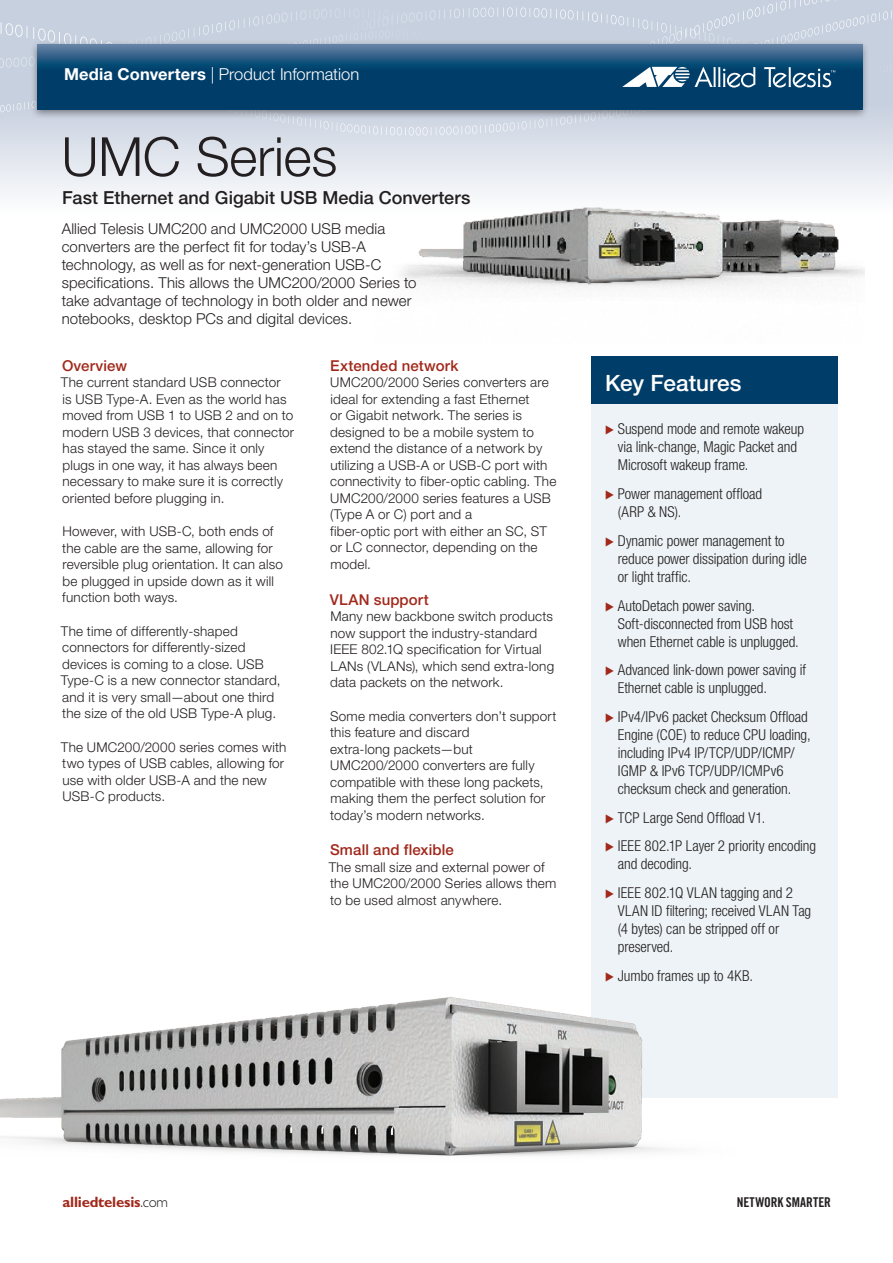
<style>
.page{position:relative;width:893px;height:1263px;background:#fff}
.page>*{position:absolute;margin:0;border:0;box-sizing:border-box;transform-origin:0 0}
.t1{font:300 54px "Helvetica Neue";letter-spacing:-.005em;color:#231f20}
.t2{font:500 22.5px "Helvetica Neue";color:#fff}
.t3{font:500 18px "Helvetica Neue";color:#231f20}
.t4{font:300 16.5px "Helvetica Neue";color:#fff}
.t5{font:300 condensed 15px/18px "Helvetica Neue";letter-spacing:-.005em;color:#231f20}
.t6{font:300 15px/18px "Helvetica Neue";letter-spacing:.005em;color:#231f20}
.t7{font:500 15px "Helvetica Neue";letter-spacing:.01em;color:#a1281b}
.t8{font:700 15px "Gill Sans Std";letter-spacing:-.015em;color:#a1281b}
.t9{font:300 13.5px/16.5px "Helvetica Neue";letter-spacing:.015em;color:#231f20}
.t10{font:13.5px "Trade Gothic Bold Cond Twenty";color:#231f20}
.s1{font-weight:700}
.s2{font-family:"Allied Telesis";font-stretch:normal;color:#a1281b}
.s3{font-weight:300;color:#231f20}
</style>
<div class="page">
<div style="left:0;top:0;width:893px;height:214px;background:linear-gradient(to bottom,#bbc6d8,#f0f3f6)"></div>
<svg style="left:339px;top:30px;width:94px;height:10px"></svg>
<svg style="left:0;top:20px;width:97px;height:31px"></svg>
<svg style="left:282px;top:9px;width:126px;height:13px"></svg>
<svg style="left:870px;top:57px;width:23px;height:20px"></svg>
<svg style="left:454px;top:7px;width:93px;height:11px"></svg>
<svg style="left:812px;top:0;width:81px;height:26px"></svg>
<div style="left:29px;top:40px;width:841px;height:80px;background:#231f20;opacity:.5"></div>
<svg style="left:37px;top:45px;width:825px;height:64px"></svg>
<svg style="left:764px;top:67px;width:71px;height:21px"></svg>
<div style="left:183px;top:67px;width:573px;height:40px;background:#003e69"></div>
<div style="left:591px;top:363px;width:247px;height:734px;background:#edf3f6"></div>
<div style="left:591px;top:356px;width:247px;height:47px;background:#003e69"></div>
<img style="left:0;top:997px;width:764px;height:159px">
<img style="left:374px;top:180px;width:490px;height:110px">
<p class="t4" style="left:64px;top:64px;width:297px"><span class="s1">Media Converters</span> | Product Information</p>
<h1 class="t1" style="left:62px;top:124px;width:277px">UMC Series</h1>
<h3 class="t3" style="left:62px;top:187px;width:409px">Fast Ethernet and Gigabit USB Media Converters</h3>
<p class="t6" style="left:62px;top:219px;width:356px">Allied Telesis UMC200 and UMC2000 USB media converters are the perfect fit for today’s USB-A technology, as well as for next-generation USB-C specifications. This allows the UMC200/2000 Series to take advantage of technology in both older and newer notebooks, desktop PCs and digital devices.</p>
<p class="t7" style="left:330px;top:356px;width:130px">Extended network</p>
<p class="t9" style="left:330px;top:374px;width:228px">UMC200/2000 Series converters are ideal for extending a fast Ethernet<br>or Gigabit network. The series is designed to be a mobile system to extend the distance of a network by utilizing a USB-A or USB-C port with connectivity to fiber-optic cabling. The<br>UMC200/2000 series features a USB (Type A or C) port and a<br>fiber-optic port with either an SC, ST or LC connector, depending on the model.</p>
<p class="t7" style="left:330px;top:590px;width:100px">VLAN support</p>
<p class="t9" style="left:330px;top:608px;width:226px">Many new backbone switch products now support the industry-standard IEEE 802.1Q specification for Virtual LANs (VLANs), which send extra-long data packets on the network.</p>
<p class="t9" style="left:330px;top:707px;width:228px">Some media converters don’t support this feature and discard<br>extra-long packets—but<br>UMC200/2000 converters are fully compatible with these long packets, making them the perfect solution for today’s modern networks.</p>
<p class="t7" style="left:330px;top:841px;width:125px">Small and flexible</p>
<p class="t9" style="left:329px;top:858px;width:229px">The small size and external power of the UMC200/2000 Series allows them to be used almost anywhere.</p>
<p class="t7" style="left:62px;top:356px;width:67px">Overview</p>
<p class="t9" style="left:61px;top:374px;width:235px">The current standard USB connector<br>is USB Type-A. Even as the world has moved from USB 1 to USB 2 and on to modern USB 3 devices, that connector has stayed the same. Since it only plugs in one way, it has always been necessary to make sure it is correctly oriented before plugging in.</p>
<p class="t9" style="left:62px;top:523px;width:222px">However, with USB-C, both ends of the cable are the same, allowing for reversible plug orientation. It can also be plugged in upside down as it will function both ways.</p>
<p class="t9" style="left:61px;top:622px;width:221px">The time of differently-shaped connectors for differently-sized devices is coming to a close. USB Type-C is a new connector standard, and it is very small—about one third the size of the old USB Type-A plug.</p>
<p class="t9" style="left:61px;top:738px;width:227px">The UMC200/2000 series comes with two types of USB cables, allowing for use with older USB-A and the new<br>USB-C products.</p>
<h2 class="t2" style="left:605px;top:369px;width:138px">Key Features</h2>
<p class="t5" style="left:618px;top:420px;width:188px;text-indent:-13px"><span class="s2">ۼ</span> Suspend mode and remote wakeup via link-change, Magic Packet and<br>Microsoft wakeup frame.</p>
<p class="t5" style="left:618px;top:485px;width:146px;text-indent:-13px"><span class="s2">ۼ</span> Power management offload (ARP &amp; NS).</p>
<p class="t5" style="left:618px;top:531px;width:190px;text-indent:-13px"><span class="s2">ۼ</span> Dynamic power management to reduce power dissipation during idle or light traffic.</p>
<p class="t5" style="left:618px;top:596px;width:182px;text-indent:-13px"><span class="s2">ۼ</span> AutoDetach power saving.<br>Soft-disconnected from USB host when Ethernet cable is unplugged.</p>
<p class="t5" style="left:618px;top:661px;width:190px;text-indent:-13px"><span class="s2">ۼ</span> Advanced link-down power saving if<br>Ethernet cable is unplugged.</p>
<p class="t5" style="left:618px;top:707px;width:194px;text-indent:-13px"><span class="s2">ۼ</span> IPv4/IPv6 packet Checksum Offload Engine (COE) to reduce CPU loading, including IPv4 IP/TCP/UDP/ICMP/ IGMP &amp; IPv6 TCP/UDP/ICMPv6 checksum check and generation.</p>
<p class="t5" style="left:605px;top:803px;width:212px;line-height:28.7px"><span class="s2">ۼ</span> TCP Large Send Offload V1.<br><span class="s2">ۼ</span> IEEE 802.1P Layer 2 priority encoding</p>
<p class="t5" style="left:605px;top:849px;width:190px;line-height:28.7px;text-indent:13px">and decoding.<br><span class="s2">ۼ</span> IEEE 802.1Q VLAN tagging and 2</p>
<p class="t5" style="left:618px;top:901px;width:195px">VLAN ID filtering; received VLAN Tag (4 bytes) can be stripped off or preserved.</p>
<p class="t5" style="left:605px;top:966px;width:150px"><span class="s2">ۼ</span> Jumbo frames up to 4KB.</p>
<p class="t8" style="left:62px;top:1193px;width:107px">alliedtelesis<span class="s3">.com</span></p>
<p class="t10" style="left:737px;top:1194px;width:96px">NETWORK SMARTER</p>
</div>
